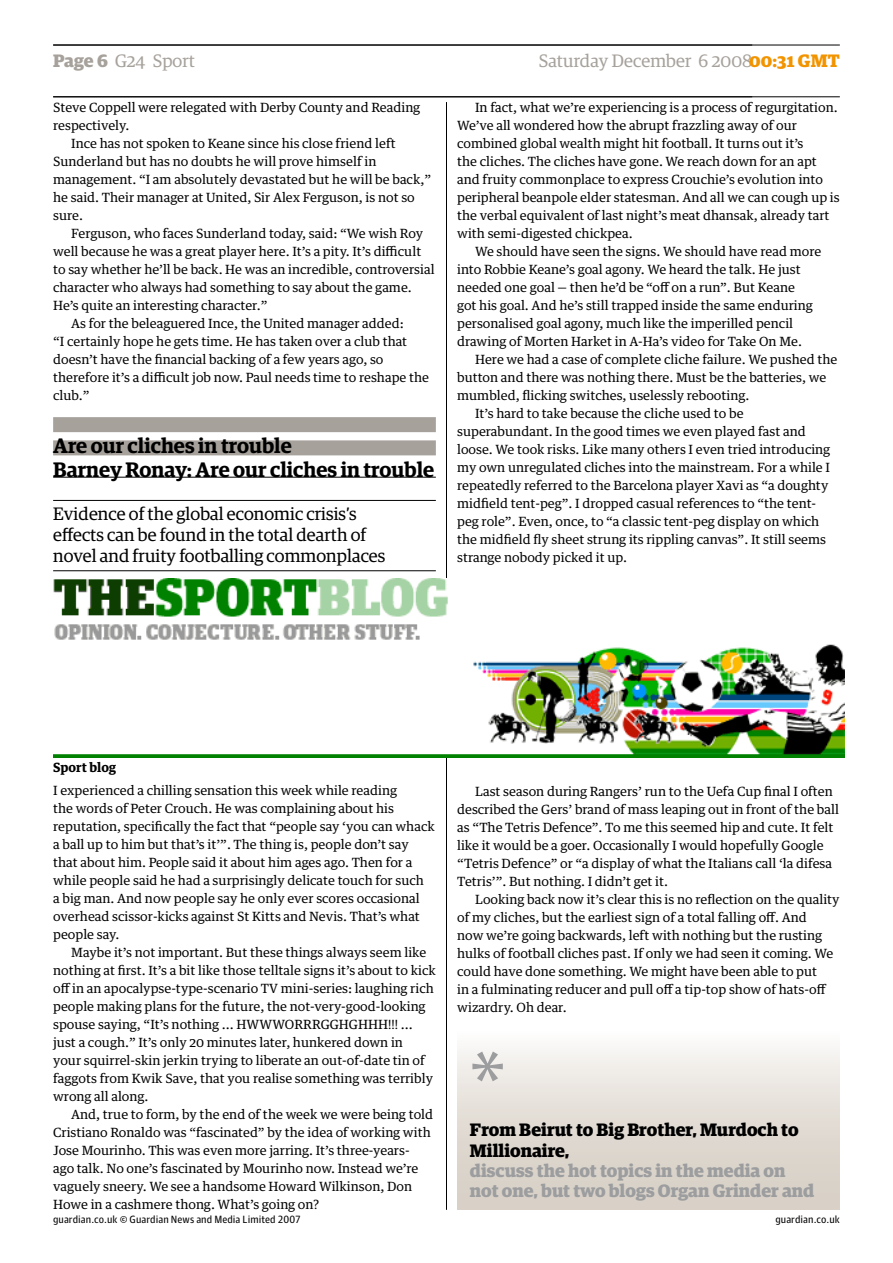
<style>
.page{position:relative;width:893px;height:1263px;background:#fff}
.page>*{position:absolute;margin:0;border:0;box-sizing:border-box;transform-origin:0 0}
.t1{font:85.5px "Myriad";color:#9c9d9f}
.t2{font:600 21px/23.2px "DE5 Display Egyptian";color:#000}
.t3{font:18px/21px "DE3 Display Egyptian";letter-spacing:.005em;color:#000}
.t4{font:700 18px/20.2px "DE6 Display Egyptian";color:#9c9d9f}
.t5{font:700 18px/20.2px "DE6 Display Egyptian";color:#000}
.t6{font:18px "DE3 Display Egyptian";letter-spacing:.005em;color:#a6a19b}
.t7{font:12.75px/18px "TE32 Text Egyptian";color:#000}
.t8{font:700 12.75px "TE32 Text Egyptian";color:#000}
.t9{font:10.5px "AS32 Agate Sans";letter-spacing:.005em;color:#000}
.s1{font-family:"DE6 Display Egyptian";font-weight:700}
.s2{font-family:"DE6 Display Egyptian";font-weight:700;color:#f29400}
</style>
<div class="page">
<hr style="left:53px;top:45px;width:787px;height:1px;background:#000">
<hr style="left:53px;top:96px;width:787px;height:1px;background:#000">
<hr style="left:446px;top:102px;width:1px;height:1108px;background:#000">
<div style="left:457px;top:1029px;width:383px;height:181px;background:linear-gradient(to bottom,#f9f8f6,#d2c9bf)"></div>
<img style="left:53px;top:579px;width:791px;height:178px">
<div style="left:53px;top:417px;width:383px;height:15px;background:#a6a19b"></div>
<hr style="left:53px;top:477px;width:383px;height:1px;background:#000">
<div style="left:53px;top:440px;width:383px;height:15px;background:#a6a19b"></div>
<hr style="left:53px;top:500px;width:383px;height:1px;background:#000">
<hr style="left:53px;top:570px;width:383px;height:1px;background:#000">
<h3 class="t6" style="left:53px;top:50px;width:143px"><span class="s1">Page</span> G24 Sport</h3>
<h3 class="t6" style="left:539px;top:50px;width:302px">Saturday December 6 2008<span class="s2">00:31 GMT</span></h3>
<p class="t7" style="left:53px;top:98px;width:369px">Steve Coppell were relegated with Derby County and Reading</p>
<p class="t7" style="left:53px;top:116px;width:78px">respectively.</p>
<p class="t7" style="left:71px;top:134px;width:326px">Ince has not spoken to Keane since his close friend left</p>
<p class="t7" style="left:53px;top:152px;width:325px">Sunderland but has no doubts he will prove himself in</p>
<p class="t7" style="left:53px;top:170px;width:379px">management. “I am absolutely devastated but he will be back,”</p>
<p class="t7" style="left:53px;top:188px;width:363px">he said. Their manager at United, Sir Alex Ferguson, is not so</p>
<p class="t7" style="left:53px;top:206px;width:32px">sure.</p>
<p class="t7" style="left:71px;top:224px;width:354px">Ferguson, who faces Sunderland today, said: “We wish Roy</p>
<p class="t7" style="left:53px;top:242px;width:370px">well because he was a great player here. It’s a pity. It’s difficult</p>
<p class="t7" style="left:53px;top:260px;width:383px">to say whether he’ll be back. He was an incredible, controversial</p>
<p class="t7" style="left:53px;top:278px;width:360px">character who always had something to say about the game.</p>
<p class="t7" style="left:53px;top:296px;width:216px">He’s quite an interesting character.”</p>
<p class="t7" style="left:71px;top:314px;width:334px">As for the beleaguered Ince, the United manager added:</p>
<p class="t7" style="left:53px;top:332px;width:356px">“I certainly hope he gets time. He has taken over a club that</p>
<p class="t7" style="left:53px;top:350px;width:332px">doesn’t have the financial backing of a few years ago, so</p>
<p class="t7" style="left:53px;top:368px;width:377px">therefore it’s a difficult job now. Paul needs time to reshape the</p>
<p class="t7" style="left:53px;top:386px;width:38px">club.”</p>
<h2 class="t2" style="left:53px;top:434px;width:383px">Are our cliches in trouble<br>Barney Ronay: Are our cliches in trouble</h2>
<h3 class="t3" style="left:53px;top:503px;width:334px">Evidence of the global economic crisis’s effects can be found in the total dearth of novel and fruity footballing commonplaces</h3>
<p class="t7" style="left:457px;top:98px;width:384px;text-indent:18px">In fact, what we’re experiencing is a process of regurgitation.<br>We’ve all wondered how the abrupt frazzling away of our combined global wealth might hit football. It turns out it’s<br>the cliches. The cliches have gone. We reach down for an apt and fruity commonplace to express Crouchie’s evolution into peripheral beanpole elder statesman. And all we can cough up is the verbal equivalent of last night’s meat dhansak, already tart with semi-digested chickpea.</p>
<p class="t7" style="left:457px;top:242px;width:366px;text-indent:18px">We should have seen the signs. We should have read more into Robbie Keane’s goal agony. We heard the talk. He just needed one goal — then he’d be “off on a run”. But Keane<br>got his goal. And he’s still trapped inside the same enduring personalised goal agony, much like the imperilled pencil drawing of Morten Harket in A-Ha’s video for Take On Me.</p>
<p class="t7" style="left:475px;top:350px;width:364px">Here we had a case of complete cliche failure. We pushed the</p>
<p class="t7" style="left:457px;top:368px;width:371px">button and there was nothing there. Must be the batteries, we</p>
<p class="t7" style="left:457px;top:386px;width:294px">mumbled, flicking switches, uselessly rebooting.</p>
<p class="t7" style="left:475px;top:404px;width:270px">It’s hard to take because the cliche used to be</p>
<p class="t7" style="left:457px;top:422px;width:350px">superabundant. In the good times we even played fast and</p>
<p class="t7" style="left:457px;top:440px;width:375px">loose. We took risks. Like many others I even tried introducing</p>
<p class="t7" style="left:457px;top:458px;width:374px">my own unregulated cliches into the mainstream. For a while I</p>
<p class="t7" style="left:457px;top:476px;width:373px">repeatedly referred to the Barcelona player Xavi as “a doughty</p>
<p class="t7" style="left:457px;top:494px;width:361px">midfield tent-peg”. I dropped casual references to “the tent-</p>
<p class="t7" style="left:457px;top:512px;width:364px">peg role”. Even, once, to “a classic tent-peg display on which</p>
<p class="t7" style="left:457px;top:530px;width:371px">the midfield fly sheet strung its rippling canvas”. It still seems</p>
<p class="t7" style="left:457px;top:548px;width:172px">strange nobody picked it up.</p>
<p class="t8" style="left:53px;top:759px;width:65px">Sport blog</p>
<p class="t7" style="left:53px;top:781px;width:383px">I experienced a chilling sensation this week while reading<br>the words of Peter Crouch. He was complaining about his reputation, specifically the fact that “people say ‘you can whack a ball up to him but that’s it’”. The thing is, people don’t say that about him. People said it about him ages ago. Then for a while people said he had a surprisingly delicate touch for such<br>a big man. And now people say he only ever scores occasional overhead scissor-kicks against St Kitts and Nevis. That’s what people say.</p>
<p class="t7" style="left:53px;top:943px;width:384px;text-indent:18px">Maybe it’s not important. But these things always seem like nothing at first. It’s a bit like those telltale signs it’s about to kick off in an apocalypse-type-scenario TV mini-series: laughing rich people making plans for the future, the not-very-good-looking spouse saying, “It’s nothing ... HWWWORRRGGHGHHH!!! ... just a cough.” It’s only 20 minutes later, hunkered down in<br>your squirrel-skin jerkin trying to liberate an out-of-date tin of faggots from Kwik Save, that you realise something was terribly wrong all along.</p>
<p class="t7" style="left:53px;top:1105px;width:381px;text-indent:18px">And, true to form, by the end of the week we were being told Cristiano Ronaldo was “fascinated” by the idea of working with Jose Mourinho. This was even more jarring. It’s three-years&shy;ago talk. No one’s fascinated by Mourinho now. Instead we’re vaguely sneery. We see a handsome Howard Wilkinson, Don Howe in a cashmere thong. What’s going on?</p>
<p class="t7" style="left:457px;top:782px;width:383px;text-indent:18px">Last season during Rangers’ run to the Uefa Cup final I often described the Gers’ brand of mass leaping out in front of the ball as “The Tetris Defence”. To me this seemed hip and cute. It felt like it would be a goer. Occasionally I would hopefully Google “Tetris Defence” or “a display of what the Italians call ‘la difesa Tetris’”. But nothing. I didn’t get it.</p>
<p class="t7" style="left:457px;top:890px;width:384px;text-indent:18px">Looking back now it’s clear this is no reflection on the quality of my cliches, but the earliest sign of a total falling off. And<br>now we’re going backwards, left with nothing but the rusting hulks of football cliches past. If only we had seen it coming. We could have done something. We might have been able to put<br>in a fulminating reducer and pull off a tip-top show of hats-off wizardry. Oh dear.</p>
<h1 class="t1" style="left:470px;top:1039px;width:37px">*</h1>
<h3 class="t5" style="left:470px;top:1119px;width:330px">From Beirut to Big Brother, Murdoch to<br>Millionaire,</h3>
<h3 class="t4" style="left:470px;top:1160px;width:346px">discuss the hot topics in the media on not one, but two blogs Organ Grinder and</h3>
<p class="t9" style="left:53px;top:1213px;width:249px">guardian.co.uk © Guardian News and Media Limited 2007</p>
<p class="t9" style="left:775px;top:1213px;width:66px">guardian.co.uk</p>
</div>
